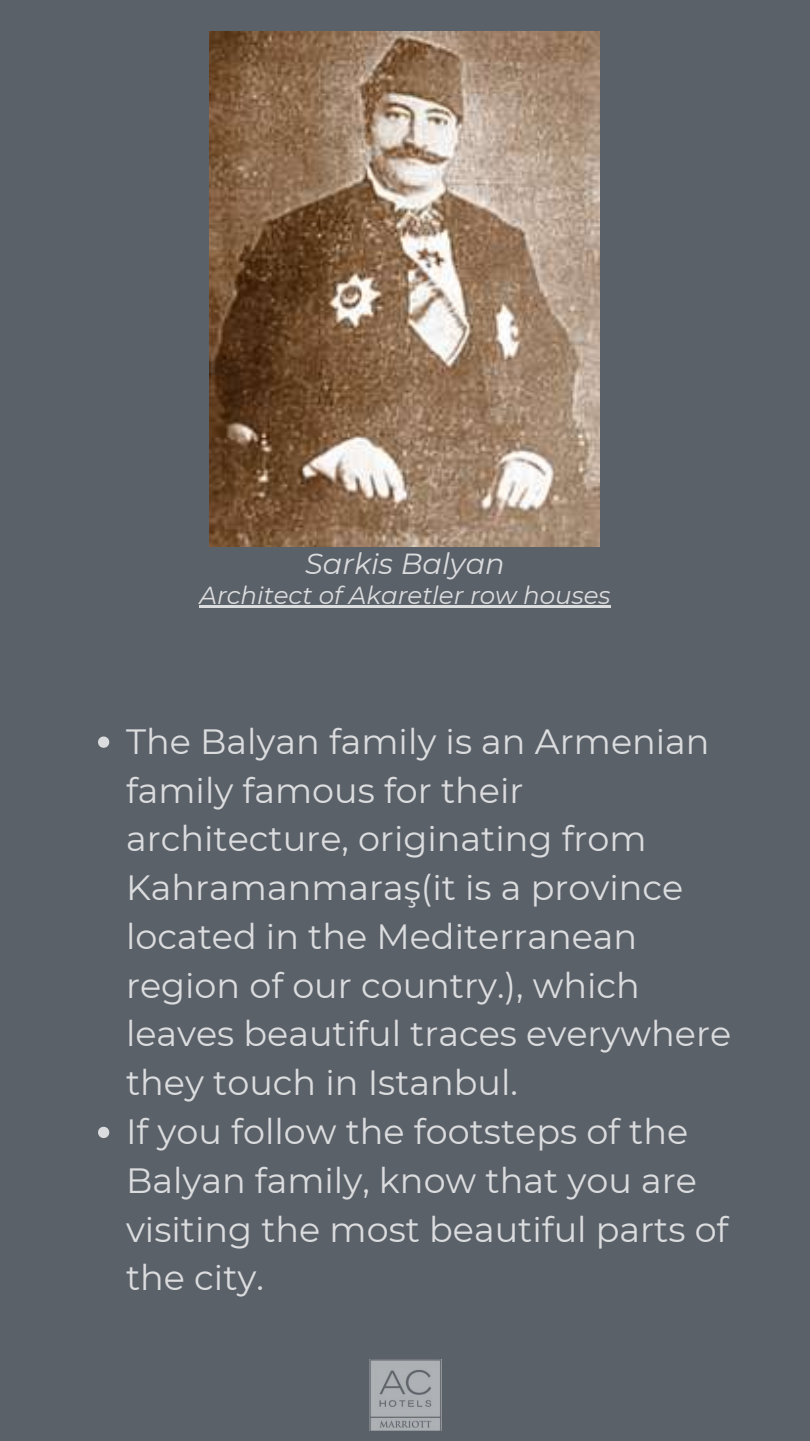
<style>
.page{position:relative;width:810px;height:1441px;background:#fff}
.page>*{position:absolute;margin:0;border:0;box-sizing:border-box;transform-origin:0 0}
.t1{font:35px/48.8px "Montserrat";color:#dbdcde}
.t2{font:italic 29px "Montserrat";color:#dbdcde}
.t3{font:italic 24.5px "Montserrat";color:#dbdcde}
</style>
<div class="page">
<div style="left:0;top:0;width:810px;height:1440px;background:#5b6169"></div>
<img style="left:369px;top:1359px;width:72px;height:70px">
<img style="left:210px;top:32px;width:390px;height:514px">
<svg style="left:98px;top:736px;width:11px;height:11px"></svg>
<svg style="left:98px;top:1126px;width:11px;height:11px"></svg>
<hr style="left:199px;top:605px;width:412px;height:2px;background:#dbdcde">
<p class="t2" style="left:305px;top:546px;width:201px">Sarkis Balyan</p>
<p class="t3" style="left:199px;top:579px;width:413px">Architect of Akaretler row houses</p>
<p class="t1" style="left:126px;top:716px;width:607px">The Balyan family is an Armenian fami ly famous for thei r architecture, origi nati ng from<br>Kahramanmaraş(it is a provi nce located i n the Mediterranean region of our country.), which leaves beautiful traces everywhere they touch i n Istanbul.<br>If you follow the footsteps of the<br>Balyan fami ly, know that you are visiti ng the most beautiful parts of the city.</p>
</div>
